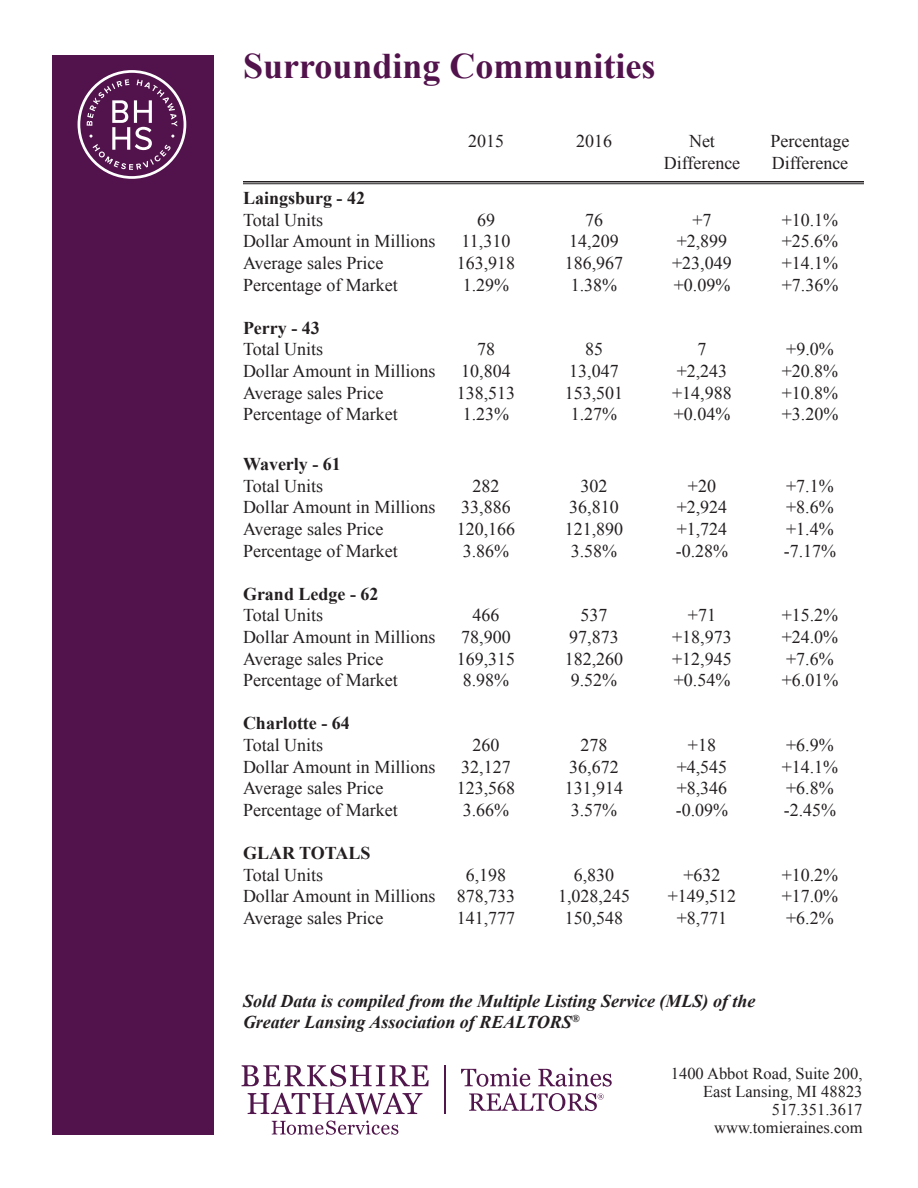
<style>
.page{position:relative;width:918px;height:1188px;background:#fff}
.page>*{position:absolute;margin:0;border:0;box-sizing:border-box;transform-origin:0 0}
.t1{font:700 36px "Times New Roman";color:#52124c}
.t2{font:18px "Times New Roman";color:#231f20}
.t3{font:italic 700 18px/21.6px "Times New Roman";color:#231f20}
.t4{font:700 18px "Times New Roman";color:#231f20}
.t5{font:16.5px/18px "Times New Roman";color:#231f20;text-align:right}
</style>
<div class="page">
<div style="left:52px;top:56px;width:162px;height:1079px;background:#52124c"></div>
<svg style="left:78px;top:70px;width:108px;height:109px"></svg>
<svg style="left:242px;top:1065px;width:187px;height:22px"></svg>
<svg style="left:248px;top:1093px;width:175px;height:21px"></svg>
<svg style="left:272px;top:1121px;width:126px;height:14px"></svg>
<hr style="left:445px;top:1065px;width:1px;height:48px;background:#51164c">
<svg style="left:461px;top:1068px;width:69px;height:19px"></svg>
<svg style="left:538px;top:1068px;width:74px;height:19px"></svg>
<svg style="left:469px;top:1093px;width:135px;height:18px"></svg>
<hr style="left:243px;top:181px;width:621px;height:1px;background:#231f20">
<hr style="left:243px;top:183px;width:621px;height:1px;background:#231f20">
<h1 class="t1" style="left:243px;top:46px;width:414px">Surrounding Communities</h1>
<p class="t2" style="left:468px;top:131px;width:37px">2015</p>
<p class="t2" style="left:576px;top:131px;width:37px">2016</p>
<p class="t2" style="left:689px;top:131px;width:27px">Net</p>
<p class="t2" style="left:771px;top:131px;width:80px">Percentage</p>
<p class="t2" style="left:664px;top:153px;width:78px">Difference</p>
<p class="t2" style="left:772px;top:153px;width:78px">Difference</p>
<p class="t4" style="left:243px;top:188px;width:124px">Laingsburg - 42</p>
<p class="t2" style="left:243px;top:210px;width:82px">Total Units</p>
<p class="t2" style="left:477px;top:210px;width:19px">69</p>
<p class="t2" style="left:585px;top:210px;width:19px">76</p>
<p class="t2" style="left:692px;top:210px;width:21px">+7</p>
<p class="t2" style="left:782px;top:210px;width:58px">+10.1%</p>
<p class="t2" style="left:243px;top:231px;width:194px">Dollar Amount in Millions</p>
<p class="t2" style="left:462px;top:231px;width:50px">11,310</p>
<p class="t2" style="left:569px;top:231px;width:51px">14,209</p>
<p class="t2" style="left:677px;top:231px;width:52px">+2,899</p>
<p class="t2" style="left:782px;top:231px;width:58px">+25.6%</p>
<p class="t2" style="left:243px;top:253px;width:142px">Average sales Price</p>
<p class="t2" style="left:457px;top:253px;width:60px">163,918</p>
<p class="t2" style="left:565px;top:253px;width:60px">186,967</p>
<p class="t2" style="left:672px;top:253px;width:61px">+23,049</p>
<p class="t2" style="left:782px;top:253px;width:58px">+14.1%</p>
<p class="t2" style="left:243px;top:275px;width:156px">Percentage of Market</p>
<p class="t2" style="left:463px;top:275px;width:48px">1.29%</p>
<p class="t2" style="left:571px;top:275px;width:48px">1.38%</p>
<p class="t2" style="left:674px;top:275px;width:58px">+0.09%</p>
<p class="t2" style="left:782px;top:275px;width:58px">+7.36%</p>
<p class="t4" style="left:243px;top:318px;width:78px">Perry - 43</p>
<p class="t2" style="left:243px;top:339px;width:82px">Total Units</p>
<p class="t2" style="left:477px;top:339px;width:19px">78</p>
<p class="t2" style="left:585px;top:339px;width:19px">85</p>
<p class="t2" style="left:698px;top:339px;width:10px">7</p>
<p class="t2" style="left:786px;top:339px;width:49px">+9.0%</p>
<p class="t2" style="left:243px;top:361px;width:194px">Dollar Amount in Millions</p>
<p class="t2" style="left:461px;top:361px;width:51px">10,804</p>
<p class="t2" style="left:569px;top:361px;width:51px">13,047</p>
<p class="t2" style="left:677px;top:361px;width:52px">+2,243</p>
<p class="t2" style="left:782px;top:361px;width:58px">+20.8%</p>
<p class="t2" style="left:243px;top:383px;width:142px">Average sales Price</p>
<p class="t2" style="left:457px;top:383px;width:60px">138,513</p>
<p class="t2" style="left:565px;top:383px;width:60px">153,501</p>
<p class="t2" style="left:672px;top:383px;width:61px">+14,988</p>
<p class="t2" style="left:782px;top:383px;width:58px">+10.8%</p>
<p class="t2" style="left:243px;top:404px;width:156px">Percentage of Market</p>
<p class="t2" style="left:463px;top:404px;width:48px">1.23%</p>
<p class="t2" style="left:571px;top:404px;width:48px">1.27%</p>
<p class="t2" style="left:674px;top:404px;width:58px">+0.04%</p>
<p class="t2" style="left:782px;top:404px;width:58px">+3.20%</p>
<p class="t4" style="left:243px;top:454px;width:99px">Waverly - 61</p>
<p class="t2" style="left:243px;top:476px;width:82px">Total Units</p>
<p class="t2" style="left:472px;top:476px;width:28px">282</p>
<p class="t2" style="left:580px;top:476px;width:28px">302</p>
<p class="t2" style="left:688px;top:476px;width:30px">+20</p>
<p class="t2" style="left:786px;top:476px;width:49px">+7.1%</p>
<p class="t2" style="left:243px;top:497px;width:194px">Dollar Amount in Millions</p>
<p class="t2" style="left:461px;top:497px;width:51px">33,886</p>
<p class="t2" style="left:569px;top:497px;width:51px">36,810</p>
<p class="t2" style="left:677px;top:497px;width:52px">+2,924</p>
<p class="t2" style="left:786px;top:497px;width:49px">+8.6%</p>
<p class="t2" style="left:243px;top:519px;width:142px">Average sales Price</p>
<p class="t2" style="left:457px;top:519px;width:60px">120,166</p>
<p class="t2" style="left:565px;top:519px;width:60px">121,890</p>
<p class="t2" style="left:677px;top:519px;width:52px">+1,724</p>
<p class="t2" style="left:786px;top:519px;width:49px">+1.4%</p>
<p class="t2" style="left:243px;top:540px;width:156px">Percentage of Market</p>
<p class="t2" style="left:463px;top:540px;width:48px">3.86%</p>
<p class="t2" style="left:571px;top:540px;width:48px">3.58%</p>
<p class="t2" style="left:676px;top:540px;width:54px">-0.28%</p>
<p class="t2" style="left:784px;top:540px;width:54px">-7.17%</p>
<p class="t4" style="left:243px;top:584px;width:137px">Grand Ledge - 62</p>
<p class="t2" style="left:243px;top:605px;width:82px">Total Units</p>
<p class="t2" style="left:472px;top:605px;width:28px">466</p>
<p class="t2" style="left:580px;top:605px;width:28px">537</p>
<p class="t2" style="left:688px;top:605px;width:30px">+71</p>
<p class="t2" style="left:782px;top:605px;width:58px">+15.2%</p>
<p class="t2" style="left:243px;top:627px;width:194px">Dollar Amount in Millions</p>
<p class="t2" style="left:461px;top:627px;width:51px">78,900</p>
<p class="t2" style="left:569px;top:627px;width:51px">97,873</p>
<p class="t2" style="left:672px;top:627px;width:61px">+18,973</p>
<p class="t2" style="left:782px;top:627px;width:58px">+24.0%</p>
<p class="t2" style="left:243px;top:648px;width:142px">Average sales Price</p>
<p class="t2" style="left:457px;top:648px;width:60px">169,315</p>
<p class="t2" style="left:565px;top:648px;width:60px">182,260</p>
<p class="t2" style="left:672px;top:648px;width:61px">+12,945</p>
<p class="t2" style="left:786px;top:648px;width:49px">+7.6%</p>
<p class="t2" style="left:243px;top:670px;width:156px">Percentage of Market</p>
<p class="t2" style="left:463px;top:670px;width:48px">8.98%</p>
<p class="t2" style="left:571px;top:670px;width:48px">9.52%</p>
<p class="t2" style="left:674px;top:670px;width:58px">+0.54%</p>
<p class="t2" style="left:782px;top:670px;width:58px">+6.01%</p>
<p class="t4" style="left:243px;top:713px;width:108px">Charlotte - 64</p>
<p class="t2" style="left:243px;top:735px;width:82px">Total Units</p>
<p class="t2" style="left:472px;top:735px;width:28px">260</p>
<p class="t2" style="left:580px;top:735px;width:28px">278</p>
<p class="t2" style="left:688px;top:735px;width:30px">+18</p>
<p class="t2" style="left:786px;top:735px;width:49px">+6.9%</p>
<p class="t2" style="left:243px;top:756px;width:194px">Dollar Amount in Millions</p>
<p class="t2" style="left:461px;top:756px;width:51px">32,127</p>
<p class="t2" style="left:569px;top:756px;width:51px">36,672</p>
<p class="t2" style="left:677px;top:756px;width:52px">+4,545</p>
<p class="t2" style="left:782px;top:756px;width:58px">+14.1%</p>
<p class="t2" style="left:243px;top:778px;width:142px">Average sales Price</p>
<p class="t2" style="left:457px;top:778px;width:60px">123,568</p>
<p class="t2" style="left:565px;top:778px;width:60px">131,914</p>
<p class="t2" style="left:677px;top:778px;width:52px">+8,346</p>
<p class="t2" style="left:786px;top:778px;width:49px">+6.8%</p>
<p class="t2" style="left:243px;top:800px;width:156px">Percentage of Market</p>
<p class="t2" style="left:463px;top:800px;width:48px">3.66%</p>
<p class="t2" style="left:571px;top:800px;width:48px">3.57%</p>
<p class="t2" style="left:676px;top:800px;width:54px">-0.09%</p>
<p class="t2" style="left:784px;top:800px;width:54px">-2.45%</p>
<p class="t4" style="left:243px;top:843px;width:129px">GLAR TOTALS</p>
<p class="t2" style="left:243px;top:864px;width:82px">Total Units</p>
<p class="t2" style="left:466px;top:864px;width:42px">6,198</p>
<p class="t2" style="left:574px;top:864px;width:42px">6,830</p>
<p class="t2" style="left:683px;top:864px;width:39px">+632</p>
<p class="t2" style="left:782px;top:864px;width:58px">+10.2%</p>
<p class="t2" style="left:243px;top:886px;width:274px">Dollar Amount in Millions 878,733</p>
<p class="t2" style="left:558px;top:886px;width:73px">1,028,245</p>
<p class="t2" style="left:668px;top:886px;width:70px">+149,512</p>
<p class="t2" style="left:782px;top:886px;width:58px">+17.0%</p>
<p class="t2" style="left:243px;top:908px;width:142px">Average sales Price</p>
<p class="t2" style="left:457px;top:908px;width:60px">141,777</p>
<p class="t2" style="left:565px;top:908px;width:60px">150,548</p>
<p class="t2" style="left:677px;top:908px;width:52px">+8,771</p>
<p class="t2" style="left:786px;top:908px;width:49px">+6.2%</p>
<p class="t3" style="left:243px;top:990px;width:514px">Sold Data is compiled from the Multiple Listing Service (MLS) of the<br>Greater Lansing Association of REALTORS<sup>®</sup></p>
<p class="t5" style="left:671px;top:1065px;width:193px">1400 Abbot Road, Suite 200,<br>East Lansing, MI 48823<br>517.351.3617 www.tomieraines.com</p>
</div>
